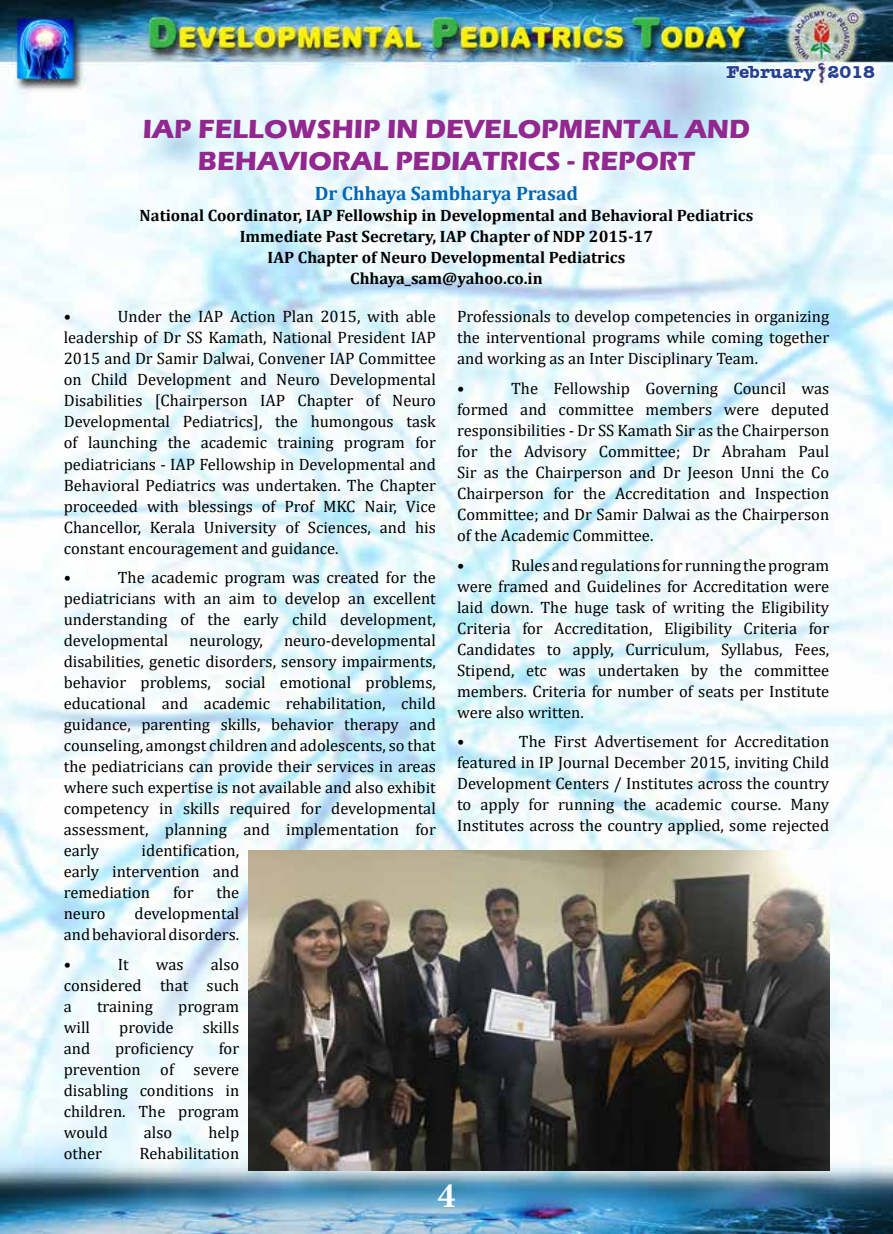
<style>
.page{position:relative;width:893px;height:1234px;background:#fff}
.page>*{position:absolute;margin:0;border:0;box-sizing:border-box;transform-origin:0 0}
.t1{font:700 36px "Minion Pro";color:#fff}
.t2{font:700 27px/32.4px "Eras ITC";color:#92278f;text-align:center}
.t3{font:700 19.5px "Cambria";color:#0065b2}
.t4{font:700 18px "Amer Typewriter IT Cby BT";color:#25408f}
.t5{font:16.5px/21px "Cambria";color:#000;text-align:justify}
.t6{font:700 16.5px/21px "Cambria";color:#000;text-align:center}
</style>
<div class="page">
<img style="left:0;top:0;width:893px;height:1233px">
<svg style="left:725px;top:63px;width:93px;height:20px"></svg>
<svg style="left:826px;top:64px;width:50px;height:16px"></svg>
<img style="left:248px;top:850px;width:581px;height:319px">
<p class="t4" style="left:727px;top:60px;width:150px">February 2018</p>
<h2 class="t2" style="left:143px;top:113px;width:609px">IAP FELLOWSHIP IN DEVELOPMENTAL AND<br>BEHAVIORAL PEDIATRICS - REPORT</h2>
<p class="t3" style="left:315px;top:179px;width:265px">Dr Chhaya Sambharya Prasad</p>
<p class="t6" style="left:140px;top:204px;width:615px">National Coordinator, IAP Fellowship in Developmental and Behavioral Pediatrics Immediate Past Secretary, IAP Chapter of NDP 2015-17<br>IAP Chapter of Neuro Developmental Pediatrics<br>Chhaya_sam@yahoo.co.in</p>
<p class="t5" style="left:457px;top:306px;width:374px">Professionals to develop competencies in organizing the interventional programs while coming together and working as an Inter Disciplinary Team.</p>
<p class="t5" style="left:457px;top:377px;width:9px">•</p>
<p class="t5" style="left:64px;top:306px;width:374px;text-indent:54px">Under the IAP Action Plan 2015, with able leadership of Dr SS Kamath, National President IAP 2015 and Dr Samir Dalwai, Convener IAP Committee on Child Development and Neuro Developmental Disabilities [Chairperson IAP Chapter of Neuro Developmental Pediatrics], the humongous task of launching the academic training program for pediatricians - IAP Fellowship in Developmental and Behavioral Pediatrics was undertaken. The Chapter proceeded with blessings of Prof MKC Nair, Vice Chancellor, Kerala University of Sciences, and his constant encouragement and guidance.</p>
<p class="t5" style="left:64px;top:566px;width:9px">•</p>
<p class="t5" style="left:64px;top:306px;width:9px">•</p>
<p class="t5" style="left:457px;top:377px;width:374px;text-indent:54px">The Fellowship Governing Council was formed and committee members were deputed responsibilities - Dr SS Kamath Sir as the Chairperson for the Advisory Committee; Dr Abraham Paul Sir as the Chairperson and Dr Jeeson Unni the Co Chairperson for the Accreditation and Inspection Committee; and Dr Samir Dalwai as the Chairperson of the Academic Committee.</p>
<p class="t5" style="left:457px;top:554px;width:9px">•</p>
<p class="t5" style="left:457px;top:554px;width:374px;text-indent:54px">Rules and regulations for running the program were framed and Guidelines for Accreditation were laid down. The huge task of writing the Eligibility Criteria for Accreditation, Eligibility Criteria for Candidates to apply, Curriculum, Syllabus, Fees, Stipend, etc was undertaken by the committee members. Criteria for number of seats per Institute were also written.</p>
<p class="t5" style="left:457px;top:731px;width:9px">•</p>
<p class="t5" style="left:64px;top:566px;width:374px;text-indent:54px">The academic program was created for the pediatricians with an aim to develop an excellent understanding of the early child development, developmental</p>
<p class="t5" style="left:64px;top:629px;width:374px;text-indent:220px">neuro-developmental disabilities, genetic disorders, sensory impairments, behavior problems, social emotional problems, educational and academic rehabilitation, child guidance, parenting skills, behavior therapy and counseling, amongst children and adolescents, so that the pediatricians can provide their services in areas where such expertise is not available and also exhibit competency in skills required for developmental assessment, planning and implementation for early</p>
<p class="t5" style="left:189px;top:629px;width:75px">neurology,</p>
<p class="t5" style="left:457px;top:731px;width:374px;text-indent:62px">The First Advertisement for Accreditation featured in IP Journal December 2015, inviting Child Development Centers / Institutes across the country to apply for running the academic course. Many Institutes across the country applied, some rejected</p>
<p class="t5" style="left:64px;top:840px;width:177px;text-indent:78px">identification, early intervention and remediation</p>
<p class="t5" style="left:173px;top:882px;width:22px">for</p>
<p class="t5" style="left:216px;top:882px;width:24px">the</p>
<p class="t5" style="left:64px;top:903px;width:177px;text-align:right">developmental<br>and behavioral disorders.</p>
<p class="t5" style="left:64px;top:953px;width:9px">•</p>
<p class="t5" style="left:118px;top:953px;width:12px">It</p>
<p class="t5" style="left:156px;top:953px;width:29px">was</p>
<p class="t5" style="left:64px;top:903px;width:43px">neuro</p>
<p class="t5" style="left:64px;top:953px;width:177px;text-indent:147px">also considered that such a</p>
<p class="t5" style="left:97px;top:995px;width:57px">training</p>
<p class="t5" style="left:178px;top:995px;width:62px">program</p>
<p class="t5" style="left:64px;top:1016px;width:28px">will</p>
<p class="t5" style="left:119px;top:1016px;width:56px">provide</p>
<p class="t5" style="left:203px;top:1016px;width:38px">skills</p>
<p class="t5" style="left:64px;top:1037px;width:28px">and</p>
<p class="t5" style="left:115px;top:1037px;width:80px">proficiency</p>
<p class="t5" style="left:64px;top:1037px;width:177px;text-indent:155px">for prevention of severe disabling conditions in children. The program would</p>
<p class="t5" style="left:144px;top:1121px;width:30px">also</p>
<p class="t5" style="left:208px;top:1121px;width:32px">help</p>
<p class="t5" style="left:64px;top:1142px;width:40px">other</p>
<p class="t5" style="left:140px;top:1142px;width:101px">Rehabilitation</p>
<h1 class="t1" style="left:437px;top:1169px;width:19px">4</h1>
</div>
